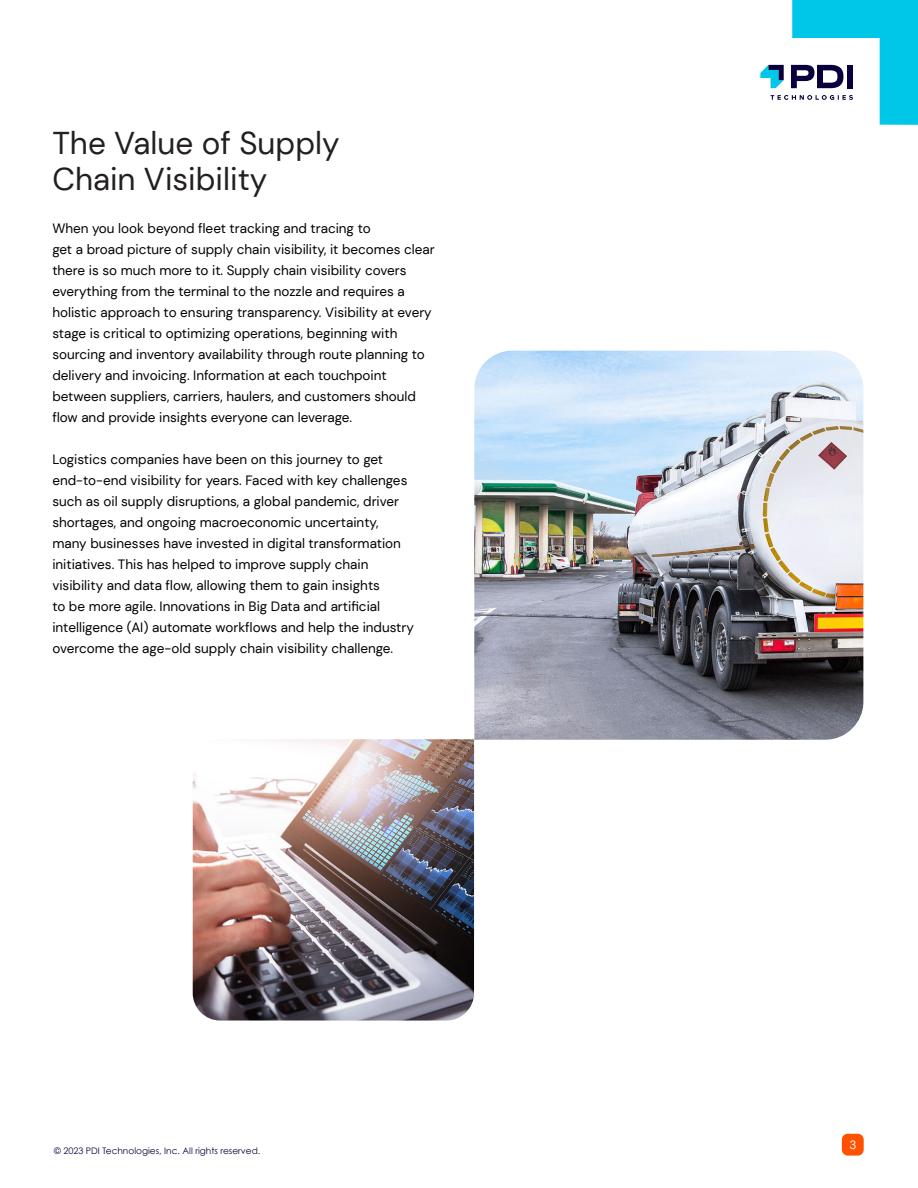
<style>
.page{position:relative;width:918px;height:1188px;background:#fff}
.page>*{position:absolute;margin:0;border:0;box-sizing:border-box;transform-origin:0 0}
.t1{font:31.5px/36px "DM Sans";color:#231f20}
.t2{font:13.5px/21px "DM Sans";color:#000}
.t3{font:12px "DM Sans";color:#fff}
.t4{font:9px "Century Gothic";color:#07003d}
</style>
<div class="page">
<div style="left:842px;top:1134px;width:22px;height:22px;background:#ff5100;border-radius:6px"></div>
<svg style="left:760px;top:0;width:158px;height:125px"></svg>
<img style="left:474px;top:351px;width:389px;height:389px">
<img style="left:193px;top:739px;width:281px;height:282px">
<h1 class="t1" style="left:52px;top:125px;width:289px">The Value of Supply<br>Chain Visibility</h1>
<p class="t2" style="left:52px;top:218px;width:384px">When you look beyond fleet tracking and tracing to<br>get a broad picture of supply chain visibility, it becomes clear there is so much more to it. Supply chain visibility covers everything from the terminal to the nozzle and requires a holistic approach to ensuring transparency. Visibility at every stage is critical to optimizing operations, beginning with sourcing and inventory availability through route planning to delivery and invoicing. Information at each touchpoint between suppliers, carriers, haulers, and customers should flow and provide insights everyone can leverage.</p>
<p class="t2" style="left:52px;top:449px;width:363px">Logistics companies have been on this journey to get end-to-end visibility for years. Faced with key challenges such as oil supply disruptions, a global pandemic, driver shortages, and ongoing macroeconomic uncertainty, many businesses have invested in digital transformation initiatives. This has helped to improve supply chain visibility and data flow, allowing them to gain insights<br>to be more agile. Innovations in Big Data and artificial intelligence (AI) automate workflows and help the industry overcome the age-old supply chain visibility challenge.</p>
<p class="t4" style="left:54px;top:1145px;width:208px">© 2023 PDI Technologies, Inc. All rights reserved.</p>
<p class="t3" style="left:849px;top:1137px;width:9px">3</p>
</div>
